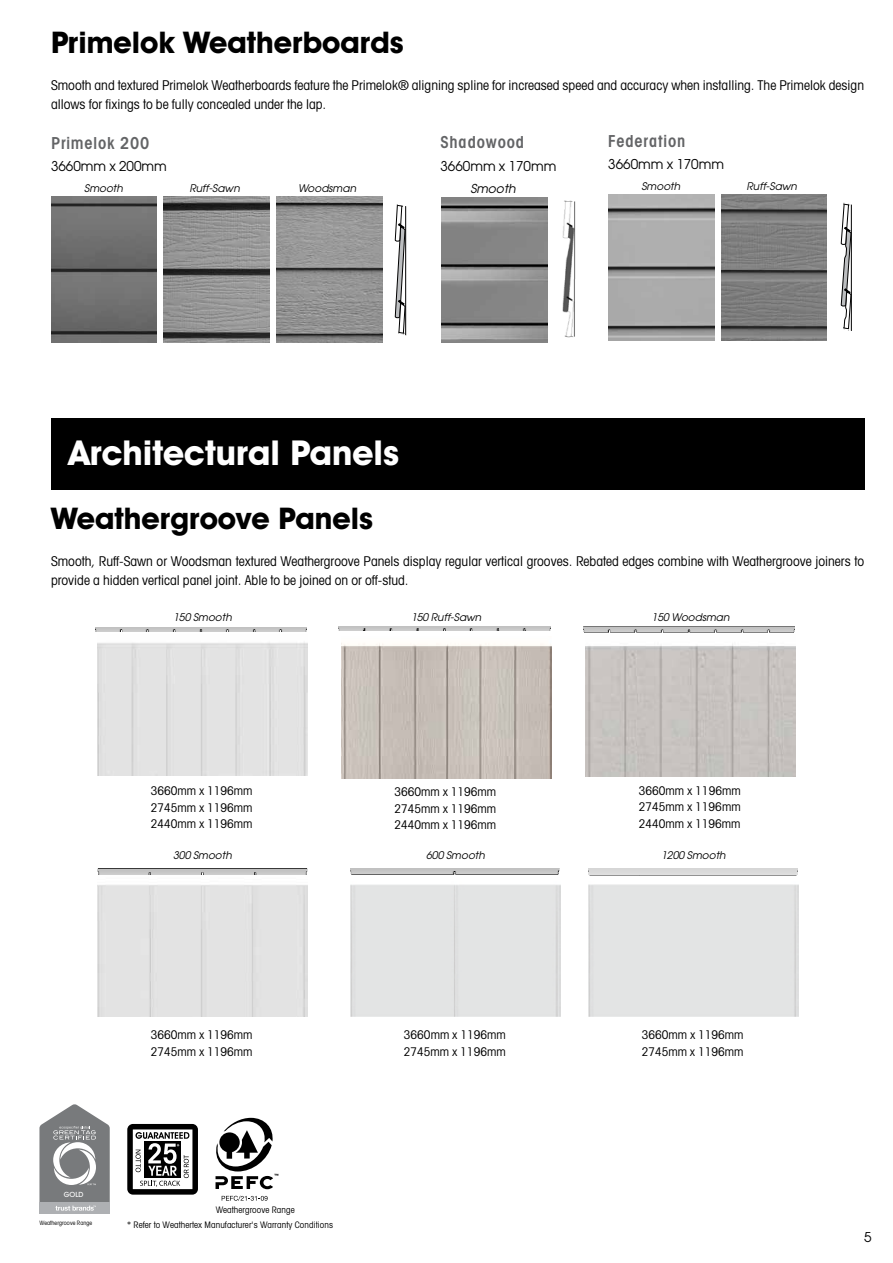
<style>
.page{position:relative;width:893px;height:1263px;background:#fff}
.page>*{position:absolute;margin:0;border:0;box-sizing:border-box;transform-origin:0 0}
.t1{font:700 34.5px "Avant Garde IT Cby BT";color:#fff}
.t2{font:700 30px "Avant Garde IT Cby BT";color:#000}
.t3{font:600 condensed 16.5px "Avant Garde";letter-spacing:.05em;color:#636466}
.t4{font:condensed 13.5px/19.5px "Avant Garde";color:#000}
.t5{font:13.5px "Avant Garde";color:#000}
.t6{font:italic 12.3px "Avant Garde";color:#000}
.t7{font:condensed 12px/16.5px "Avant Garde";color:#000;text-align:justify}
.t8{font:italic 10.5px "Avant Garde";color:#000}
.t9{font:condensed 9px "Avant Garde";letter-spacing:.01em;color:#000}
.t10{font:500 6.9px "Avant Garde";color:#fff}
.t11{font:condensed 6px "Avant Garde";letter-spacing:.01em;color:#000}
</style>
<div class="page">
<div style="left:51px;top:418px;width:814px;height:71px;background:#000"></div>
<img style="left:164px;top:197px;width:106px;height:145px">
<img style="left:51px;top:197px;width:106px;height:145px">
<img style="left:277px;top:197px;width:106px;height:145px">
<hr style="left:405px;top:203px;width:1px;height:133px;background:#000">
<svg style="left:395px;top:204px;width:10px;height:131px"></svg>
<img style="left:721px;top:195px;width:106px;height:145px">
<img style="left:608px;top:195px;width:106px;height:145px">
<hr style="left:851px;top:202px;width:1px;height:129px;background:#000">
<svg style="left:841px;top:202px;width:10px;height:129px"></svg>
<img style="left:562px;top:201px;width:14px;height:137px">
<img style="left:441px;top:197px;width:106px;height:146px">
<svg style="left:216px;top:1118px;width:62px;height:71px"></svg>
<svg style="left:222px;top:1196px;width:46px;height:5px"></svg>
<div style="left:39px;top:1202px;width:71px;height:12px;background:#aeb0b3"></div>
<svg style="left:39px;top:1104px;width:71px;height:106px"></svg>
<svg style="left:127px;top:1124px;width:71px;height:70px"></svg>
<svg style="left:339px;top:626px;width:212px;height:5px"></svg>
<img style="left:339px;top:627px;width:211px;height:4px">
<img style="left:341px;top:643px;width:210px;height:135px">
<img style="left:583px;top:627px;width:212px;height:5px">
<img style="left:585px;top:644px;width:211px;height:132px">
<svg style="left:95px;top:631px;width:212px;height:1px"></svg>
<img style="left:95px;top:627px;width:212px;height:4px">
<div style="left:97px;top:642px;width:211px;height:134px;background:#e3e3e3"></div>
<img style="left:97px;top:871px;width:211px;height:146px">
<svg style="left:98px;top:868px;width:210px;height:7px"></svg>
<img style="left:98px;top:869px;width:209px;height:5px">
<img style="left:350px;top:871px;width:211px;height:146px">
<img style="left:351px;top:868px;width:208px;height:6px">
<img style="left:588px;top:871px;width:210px;height:146px">
<svg style="left:589px;top:868px;width:209px;height:7px"></svg>
<img style="left:589px;top:869px;width:208px;height:6px">
<h2 class="t2" style="left:51px;top:24px;width:354px">Primelok Weatherboards</h2>
<p class="t4" style="left:51px;top:75px;width:815px">Smooth and textured Primelok Weatherboards feature the Primelok® aligning spline for increased speed and accuracy when installing. The Primelok design allows for fixings to be fully concealed under the lap.</p>
<p class="t3" style="left:440px;top:132px;width:85px">Shadowood</p>
<p class="t5" style="left:440px;top:157px;width:117px">3660mm x 170mm</p>
<p class="t6" style="left:470px;top:181px;width:47px">Smooth</p>
<p class="t3" style="left:608px;top:131px;width:79px">Federation</p>
<p class="t5" style="left:608px;top:156px;width:117px">3660mm x 170mm</p>
<p class="t8" style="left:641px;top:180px;width:40px">Smooth</p>
<p class="t8" style="left:747px;top:180px;width:52px">Ruff-Sawn</p>
<p class="t3" style="left:51px;top:133px;width:100px">Primelok 200</p>
<p class="t5" style="left:51px;top:158px;width:117px">3660mm x 200mm</p>
<p class="t8" style="left:84px;top:182px;width:40px">Smooth</p>
<p class="t8" style="left:189px;top:182px;width:52px">Ruff-Sawn</p>
<p class="t8" style="left:298px;top:182px;width:60px">Woodsman</p>
<h1 class="t1" style="left:69px;top:432px;width:332px">Architectural Panels</h1>
<h2 class="t2" style="left:51px;top:500px;width:324px">Weathergroove Panels</h2>
<p class="t4" style="left:51px;top:551px;width:815px">Smooth, Ruff-Sawn or Woodsman textured Weathergroove Panels display regular vertical grooves. Rebated edges combine with Weathergroove joiners to provide a hidden vertical panel joint. Able to be joined on or off-stud.</p>
<p class="t8" style="left:173px;top:610px;width:60px">150 Smooth</p>
<p class="t8" style="left:411px;top:610px;width:72px">150 Ruff-Sawn</p>
<p class="t8" style="left:651px;top:610px;width:79px">150 Woodsman</p>
<p class="t7" style="left:151px;top:782px;width:103px">3660mm x 1196mm 2745mm x 1196mm 2440mm x 1196mm</p>
<p class="t7" style="left:395px;top:783px;width:103px">3660mm x 1196mm 2745mm x 1196mm 2440mm x 1196mm</p>
<p class="t7" style="left:639px;top:782px;width:103px">3660mm x 1196mm 2745mm x 1196mm 2440mm x 1196mm</p>
<p class="t8" style="left:173px;top:849px;width:60px">300 Smooth</p>
<p class="t8" style="left:426px;top:849px;width:60px">600 Smooth</p>
<p class="t8" style="left:661px;top:849px;width:66px">1200 Smooth</p>
<p class="t7" style="left:151px;top:1026px;width:103px">3660mm x 1196mm<br>2745mm x 1196mm</p>
<p class="t10" style="left:64px;top:1190px;width:21px">GOLD</p>
<p class="t11" style="left:39px;top:1219px;width:54px">Weathergroove Range</p>
<p class="t9" style="left:216px;top:1204px;width:81px">Weathergroove Range</p>
<p class="t9" style="left:127px;top:1219px;width:207px">* Refer to Weathertex Manufacturer's Warranty Conditions</p>
<p class="t7" style="left:404px;top:1026px;width:103px">3660mm x 1196mm<br>2745mm x 1196mm</p>
<p class="t7" style="left:642px;top:1026px;width:103px">3660mm x 1196mm<br>2745mm x 1196mm</p>
<p class="t5" style="left:864px;top:1229px;width:9px">5</p>
</div>
